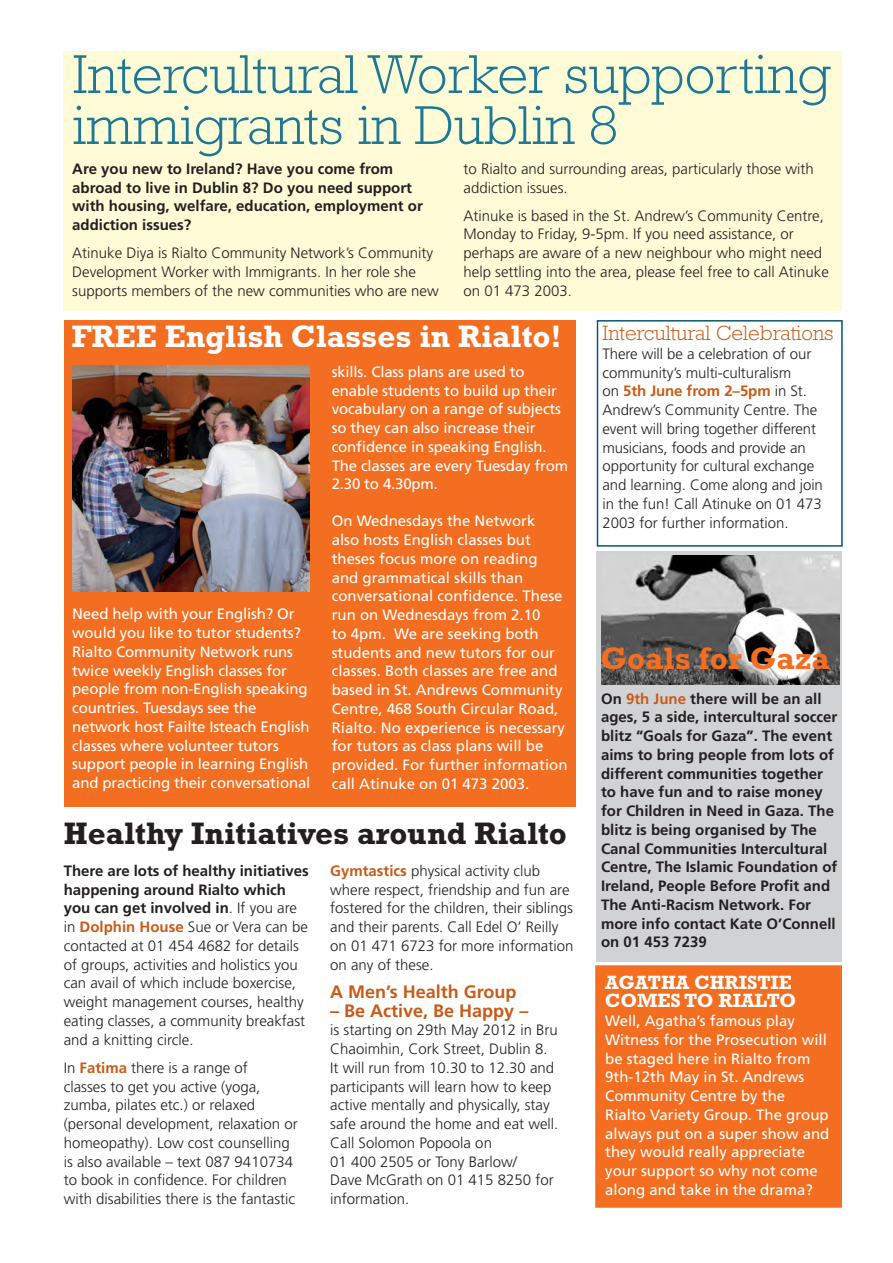
<style>
.page{position:relative;width:893px;height:1263px;background:#fff}
.page>*{position:absolute;margin:0;border:0;box-sizing:border-box;transform-origin:0 0}
.Rockwell_Bold_headli{font:300 55.5px/51px "Rockwell Std";color:#1e7793}
.Rockwell_Bold_headli-2{font:700 31.5px "Rockwell Std";color:#231f20}
.Frut_Rom_white_10_12{font:700 31.5px "Rockwell Std";color:#fff}
.Frut_Lt_10_12_5{font:700 31.5px "Rockwell Std";color:#f36e21}
.Frut_Lt_10_12_5-2{font:300 21px "Rockwell Std";color:#c85b18}
.Subhead_1{font:700 19.5px/18.8px "Rockwell Std";color:#fff}
.Frut_Lt_10_12_5-3{font:700 18px "Frutiger LT Std";color:#c85b18}
.Frut_Lt_10_12_5-4{font:300 15px/18.8px "Frutiger LT Std";color:#231f20}
.Frut_Rom_white_10_12-2{font:15px/18.8px "Frutiger LT Std";color:#fff}
.Frut_Lt_10_12_5-5{font:700 15px/18.8px "Frutiger LT Std";color:#231f20}
.s1{font-weight:700}
.s2{font-weight:700;color:#c85b18}
.s3{color:#c85b18}
</style>
<div class="page">
<div style="left:597px;top:552px;width:245px;height:410px;background:#d1d2d4"></div>
<div style="left:64px;top:320px;width:511px;height:487px;background:#f36e21"></div>
<div style="left:64px;top:51px;width:778px;height:259px;background:#fffbd6"></div>
<div style="left:596px;top:966px;width:245px;height:241px;background:#f36e21"></div>
<div style="left:595px;top:965px;width:247px;height:243px;border:2px solid #f36e21"></div>
<div style="left:597px;top:320px;width:246px;height:227px;border:2px solid #0b576d"></div>
<img style="left:601px;top:555px;width:238px;height:129px">
<img style="left:72px;top:366px;width:237px;height:225px">
<p class="Rockwell_Bold_headli" style="left:72px;top:49px;width:759px">Intercultural Worker supporting immigrants in Dublin 8</p>
<p class="Frut_Lt_10_12_5-5" style="left:72px;top:159px;width:352px">Are you new to Ireland? Have you come from abroad to live in Dublin 8? Do you need support with housing, welfare, education, employment or addiction issues?</p>
<p class="Frut_Lt_10_12_5-4" style="left:72px;top:244px;width:368px">Atinuke Diya is Rialto Community Network’s Community<br>Development Worker with Immigrants. In her role she supports members of the new communities who are new</p>
<p class="Frut_Lt_10_12_5-4" style="left:463px;top:159px;width:352px">to Rialto and surrounding areas, particularly those with addiction issues.</p>
<p class="Frut_Lt_10_12_5-4" style="left:463px;top:206px;width:367px">Atinuke is based in the St. Andrew’s Community Centre, Monday to Friday, 9-5pm. If you need assistance, or perhaps are aware of a new neighbour who might need help settling into the area, please feel free to call Atinuke on 01 473 2003.</p>
<p class="Frut_Rom_white_10_12" style="left:72px;top:318px;width:492px">FREE English Classes in Rialto!</p>
<p class="Frut_Rom_white_10_12-2" style="left:72px;top:605px;width:240px">Need help with your English? Or would you like to tutor students?<br>Rialto Community Network runs twice weekly English classes for people from non-English speaking countries. Tuesdays see the network host Failte Isteach English classes where volunteer tutors support people in learning English and practicing their conversational</p>
<p class="Frut_Rom_white_10_12-2" style="left:332px;top:362px;width:238px">skills. Class plans are used to enable students to build up their vocabulary on a range of subjects so they can also increase their confidence in speaking English.<br>The classes are every Tuesday from<br>2.30 to 4.30pm.</p>
<p class="Frut_Rom_white_10_12-2" style="left:332px;top:512px;width:237px">On Wednesdays the Network<br>also hosts English classes but theses focus more on reading and grammatical skills than conversational confidence. These run on Wednesdays from 2.10<br>to 4pm. We are seeking both students and new tutors for our classes. Both classes are free and based in St. Andrews Community<br>Centre, 468 South Circular Road,<br>Rialto. No experience is necessary for tutors as class plans will be provided. For further information call Atinuke on 01 473 2003.</p>
<p class="Rockwell_Bold_headli-2" style="left:64px;top:814px;width:505px">Healthy Initiatives around Rialto</p>
<p class="Frut_Lt_10_12_5-4" style="left:64px;top:861px;width:247px"><span class="s1">There are lots of healthy initiatives happening around Rialto which you can get involved in</span>. If you are in <span class="s2">Dolphin House</span> Sue or Vera can be contacted at 01 454 4682 for details of groups, activities and holistics you can avail of which include boxercise, weight management courses, healthy eating classes, a community breakfast and a knitting circle.</p>
<p class="Frut_Lt_10_12_5-4" style="left:64px;top:1058px;width:235px">In <span class="s2">Fatima</span> there is a range of<br>classes to get you active (yoga, zumba, pilates etc.) or relaxed (personal development, relaxation or homeopathy). Low cost counselling is also available – text 087 9410734 to book in confidence. For children with disabilities there is the fantastic</p>
<p class="Frut_Lt_10_12_5-4" style="left:330px;top:861px;width:245px"><span class="s2">Gymtastics</span> physical activity club where respect, friendship and fun are fostered for the children, their siblings and their parents. Call Edel O’ Reilly on 01 471 6723 for more information on any of these.</p>
<p class="Frut_Lt_10_12_5-3" style="left:330px;top:981px;width:188px">A Men’s Health Group</p>
<p class="Frut_Lt_10_12_5-3" style="left:330px;top:1000px;width:200px">– Be Active, Be Happy –</p>
<p class="Frut_Lt_10_12_5-4" style="left:330px;top:1021px;width:230px">is starting on 29th May 2012 in Bru<br>Chaoimhin, Cork Street, Dublin 8.<br>It will run from 10.30 to 12.30 and participants will learn how to keep active mentally and physically, stay safe around the home and eat well.<br>Call Solomon Popoola on<br>01 400 2505 or Tony Barlow/<br>Dave McGrath on 01 415 8250 for information.</p>
<p class="Frut_Lt_10_12_5-2" style="left:602px;top:321px;width:233px">Intercultural Celebrations</p>
<p class="Frut_Lt_10_12_5-4" style="left:602px;top:344px;width:222px">There will be a celebration of our community’s multi-culturalism<br>on <span class="s2">5th June from 2–5pm</span> in St.<br>Andrew’s Community Centre. The event will bring together different musicians, foods and provide an opportunity for cultural exchange and learning. Come along and join in the fun! Call Atinuke on 01 473<br>2003 for further information.</p>
<p class="Frut_Lt_10_12_5" style="left:601px;top:640px;width:231px">Goals for Gaza</p>
<p class="Frut_Lt_10_12_5-5" style="left:601px;top:689px;width:238px">On <span class="s3">9th June</span> there will be an all ages, 5 a side, intercultural soccer blitz “Goals for Gaza”. The event aims to bring people from lots of different communities together to have fun and to raise money for Children in Need in Gaza. The blitz is being organised by The<br>Canal Communities Intercultural<br>Centre, The Islamic Foundation of<br>Ireland, People Before Profit and<br>The Anti-Racism Network. For more info contact Kate O’Connell on 01 453 7239</p>
<p class="Subhead_1" style="left:605px;top:972px;width:192px">AGATHA CHRISTIE<br>COMES TO RIALTO</p>
<p class="Frut_Rom_white_10_12-2" style="left:605px;top:1011px;width:226px">Well, Agatha’s famous play<br>Witness for the Prosecution will be staged here in Rialto from<br>9th-12th May in St. Andrews<br>Community Centre by the<br>Rialto Variety Group. The group always put on a super show and they would really appreciate your support so why not come along and take in the drama?</p>
</div>
